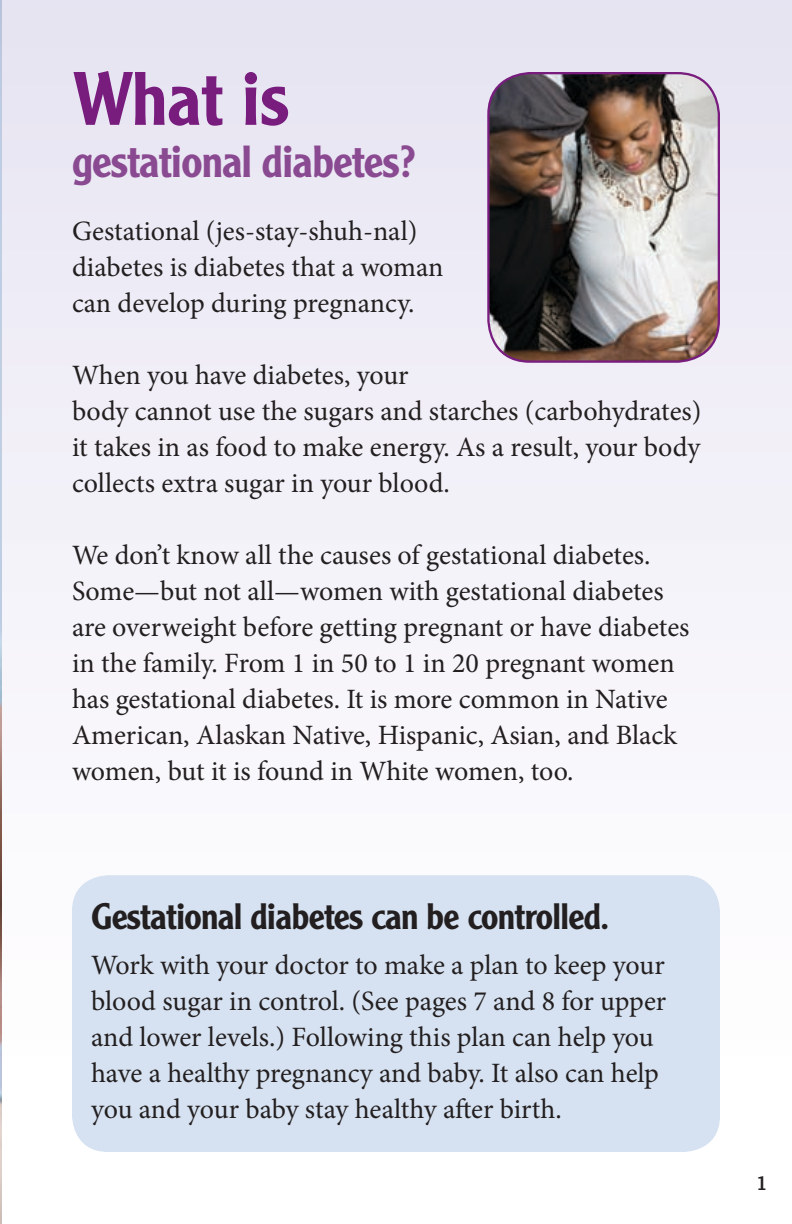
<style>
.page{position:relative;width:792px;height:1224px;background:#fff}
.page>*{position:absolute;margin:0;border:0;box-sizing:border-box;transform-origin:0 0}
._01_head-big{font:500 74px "Clearface Gothic LT Std";letter-spacing:-.005em;color:#781d7e}
._02_head-small{font:500 44px "Clearface Gothic LT Std";letter-spacing:-.02em;color:#8a4a91}
._06_sidebar_head{font:500 36px "Clearface Gothic LT Std";letter-spacing:-.02em;color:#231f20}
._04_body_copy{font:28px/36px "Minion Pro";letter-spacing:-.005em;color:#231f20}
.t1{font:20px "Clearface Gothic LT Std";color:#231f20}
</style>
<div class="page">
<div style="left:0;top:0;width:792px;height:1224px;background:linear-gradient(to bottom,#e7e4f2,#fff)"></div>
<div style="left:72px;top:875px;width:648px;height:277px;background:#d6e2f1;border-radius:36px"></div>
<img style="left:0;top:0;width:2px;height:1224px">
<img style="left:488px;top:73px;width:231px;height:289px">
<div style="left:487px;top:72px;width:233px;height:291px;border:2px solid #781d7e;border-radius:41px"></div>
<p class="_01_head-big" style="left:72px;top:53px;width:218px">What is</p>
<p class="_02_head-small" style="left:72px;top:134px;width:345px">gestational diabetes?</p>
<p class="_04_body_copy" style="left:72px;top:213px;width:373px">Gestational (jes-stay-shuh-nal) diabetes is diabetes that a woman can develop during pregnancy.</p>
<p class="_04_body_copy" style="left:72px;top:357px;width:631px">When you have diabetes, your<br>body cannot use the sugars and starches (carbohydrates) it takes in as food to make energy. As a result, your body collects extra sugar in your blood.</p>
<p class="_04_body_copy" style="left:72px;top:537px;width:619px">We don’t know all the causes of gestational diabetes.<br>Some—but not all—women with gestational diabetes are overweight before getting pregnant or have diabetes in the family. From 1 in 50 to 1 in 20 pregnant women has gestational diabetes. It is more common in Native American, Alaskan Native, Hispanic, Asian, and Black women, but it is found in White women, too.</p>
<p class="_06_sidebar_head" style="left:91px;top:894px;width:520px">Gestational diabetes can be controlled.</p>
<p class="_04_body_copy" style="left:91px;top:947px;width:577px">Work with your doctor to make a plan to keep your blood sugar in control. (See pages 7 and 8 for upper and lower levels.) Following this plan can help you have a healthy pregnancy and baby. It also can help you and your baby stay healthy after birth.</p>
<p class="t1" style="left:757px;top:1170px;width:12px">1</p>
</div>
